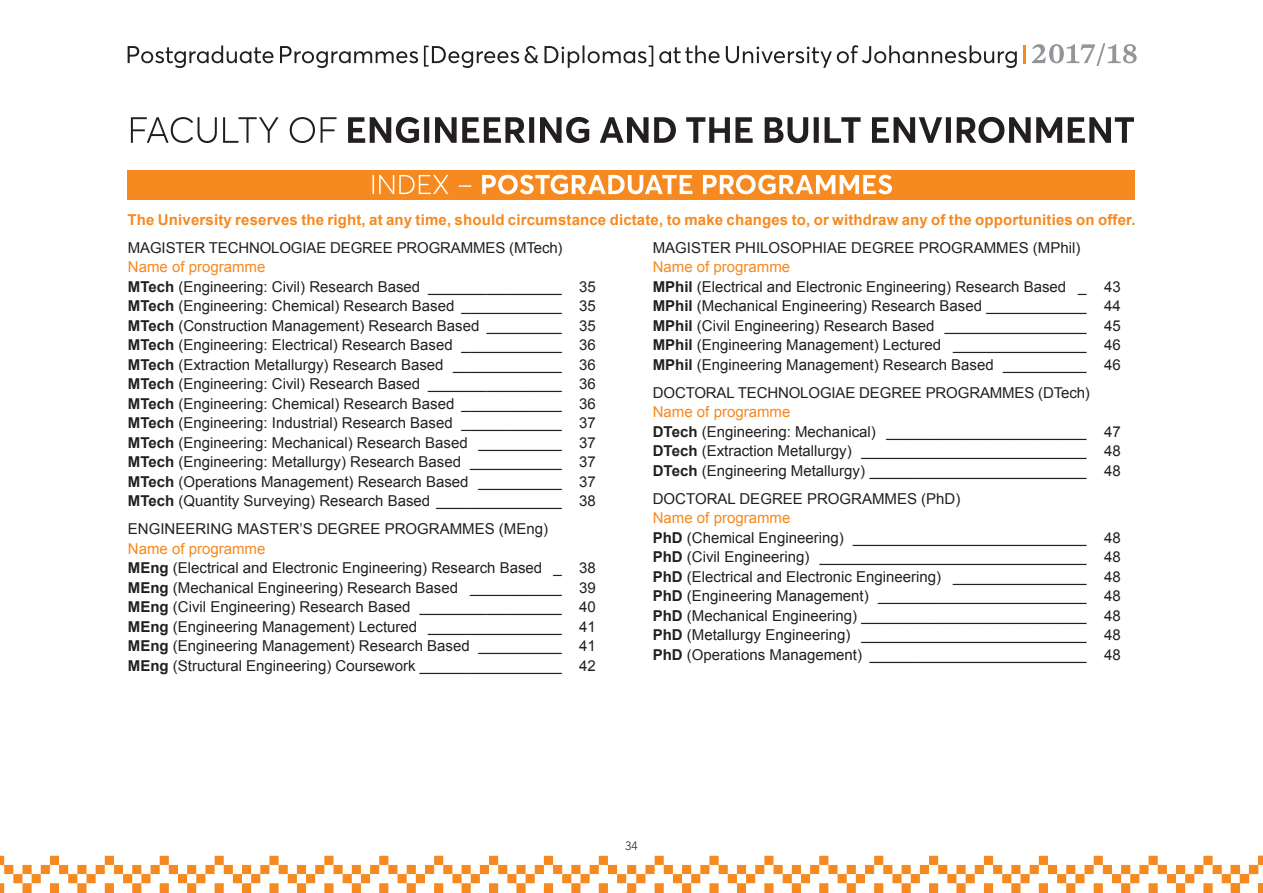
<style>
.page{position:relative;width:1263px;height:893px;background:#fff}
.page>*{position:absolute;margin:0;border:0;box-sizing:border-box;transform-origin:0 0}
.t1{font:15px/19.5px "Arial";color:#231f20}
.t2{font:700 15px "Arial";letter-spacing:.01em;color:#f6891f}
.t3{font:300 12px "Avenir";color:#231f20}
.s1{color:#f6891f}
.s2{font-weight:700}
</style>
<div class="page">
<svg style="left:1032px;top:43px;width:105px;height:23px"></svg>
<svg style="left:1024px;top:45px;width:2px;height:19px"></svg>
<svg style="left:128px;top:45px;width:889px;height:23px"></svg>
<svg style="left:0;top:856px;width:1230px;height:37px"></svg>
<svg style="left:1230px;top:856px;width:33px;height:37px"></svg>
<div style="left:128px;top:170px;width:1007px;height:29px;background:#f6891f"></div>
<svg style="left:372px;top:175px;width:520px;height:19px"></svg>
<svg style="left:131px;top:117px;width:1003px;height:26px"></svg>
<p class="t2" style="left:128px;top:211px;width:1009px">The University reserves the right, at any time, should circumstance dictate, to make changes to, or withdraw any of the opportunities on offer.</p>
<p class="t1" style="left:128px;top:238px;width:436px">MAGISTER TECHNOLOGIAE DEGREE PROGRAMMES (MTech)</p>
<p class="t1" style="left:128px;top:257px;width:470px"><span class="s1">Name of programme<br></span><span class="s2">MTech</span> (Engineering: Civil) Research Based ________________ 35<br><span class="s2">MTech</span> (Engineering: Chemical) Research Based ____________ 35<br><span class="s2">MTech</span> (Construction Management) Research Based _________ 35<br><span class="s2">MTech</span> (Engineering: Electrical) Research Based ____________ 36<br><span class="s2">MTech</span> (Extraction Metallurgy) Research Based _____________ 36<br><span class="s2">MTech</span> (Engineering: Civil) Research Based ________________ 36<br><span class="s2">MTech</span> (Engineering: Chemical) Research Based ____________ 36<br><span class="s2">MTech</span> (Engineering: Industrial) Research Based ____________ 37<br><span class="s2">MTech</span> (Engineering: Mechanical) Research Based __________ 37<br><span class="s2">MTech</span> (Engineering: Metallurgy) Research Based ___________ 37<br><span class="s2">MTech</span> (Operations Management) Research Based __________ 37<br><span class="s2">MTech</span> (Quantity Surveying) Research Based _______________ 38</p>
<p class="t1" style="left:128px;top:519px;width:422px">ENGINEERING MASTER’S DEGREE PROGRAMMES (MEng)</p>
<p class="t1" style="left:128px;top:539px;width:470px"><span class="s1">Name of programme<br></span><span class="s2">MEng</span> (Electrical and Electronic Engineering) Research Based _ 38<br><span class="s2">MEng</span> (Mechanical Engineering) Research Based ___________ 39<br><span class="s2">MEng</span> (Civil Engineering) Research Based _________________ 40<br><span class="s2">MEng</span> (Engineering Management) Lectured ________________ 41<br><span class="s2">MEng</span> (Engineering Management) Research Based __________ 41<br><span class="s2">MEng</span> (Structural Engineering) Coursework _________________ 42</p>
<p class="t1" style="left:653px;top:238px;width:429px">MAGISTER PHILOSOPHIAE DEGREE PROGRAMMES (MPhil)</p>
<p class="t1" style="left:653px;top:257px;width:470px"><span class="s1">Name of programme<br></span><span class="s2">MPhil</span> (Electrical and Electronic Engineering) Research Based _ 43<br><span class="s2">MPhil</span> (Mechanical Engineering) Research Based ____________ 44<br><span class="s2">MPhil</span> (Civil Engineering) Research Based _________________ 45<br><span class="s2">MPhil</span> (Engineering Management) Lectured ________________ 46<br><span class="s2">MPhil</span> (Engineering Management) Research Based __________ 46</p>
<p class="t1" style="left:653px;top:383px;width:439px">DOCTORAL TECHNOLOGIAE DEGREE PROGRAMMES (DTech)</p>
<p class="t1" style="left:653px;top:402px;width:469px"><span class="s1">Name of programme<br></span><span class="s2">DTech</span> (Engineering: Mechanical) ________________________ 47<br><span class="s2">DTech</span> (Extraction Metallurgy) ___________________________ 48<br><span class="s2">DTech</span> (Engineering Metallurgy) __________________________ 48</p>
<p class="t1" style="left:653px;top:489px;width:309px">DOCTORAL DEGREE PROGRAMMES (PhD)</p>
<p class="t1" style="left:653px;top:508px;width:469px"><span class="s1">Name of programme<br></span><span class="s2">PhD</span> (Chemical Engineering) ____________________________ 48<br><span class="s2">PhD</span> (Civil Engineering) ________________________________ 48<br><span class="s2">PhD</span> (Electrical and Electronic Engineering) ________________ 48<br><span class="s2">PhD</span> (Engineering Management) _________________________ 48<br><span class="s2">PhD</span> (Mechanical Engineering) ___________________________ 48<br><span class="s2">PhD</span> (Metallurgy Engineering) ___________________________ 48<br><span class="s2">PhD</span> (Operations Management) __________________________ 48</p>
<p class="t3" style="left:625px;top:838px;width:14px">34</p>
</div>
